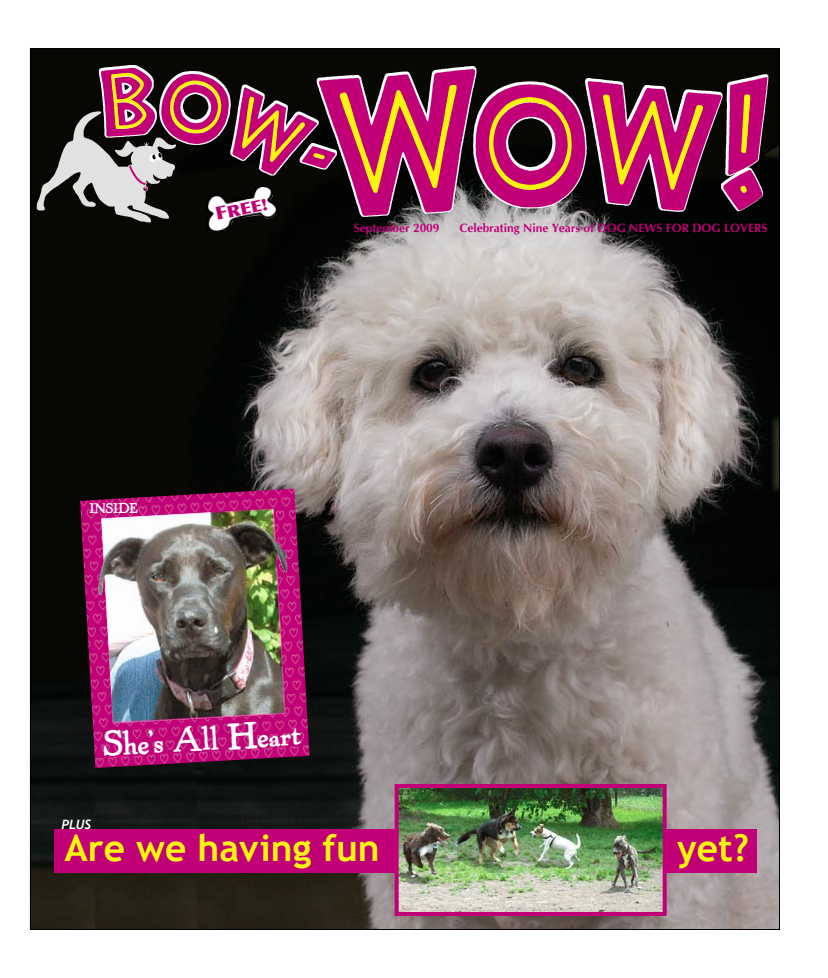
<style>
.page{position:relative;width:828px;height:978px;background:#fff}
.page>*{position:absolute;margin:0;border:0;box-sizing:border-box;transform-origin:0 0}
.t1{font:700 37px "Trebuchet MS";color:#f7f410}
.t2{font:700 31px "Powell Antique";color:#fff}
.t3{font:900 16.2px "Optima";color:#c10077;scale:1.11 1}
.t4{font:italic 700 13px "Trebuchet";color:#fff}
.t5{font:700 12px "CG Omega";color:#c10077}
.t6{font:700 12px "Powell Antique";color:#fff}
.s1{font-size:18px}
</style>
<div class="page">
<img style="left:32px;top:50px;width:746px;height:878px">
<div style="left:55px;top:829px;width:702px;height:44px;background:#c10077"></div>
<svg style="left:202px;top:236px;width:80px;height:8px"></svg>
<img style="left:202px;top:221px;width:81px;height:15px">
<img style="left:98px;top:60px;width:672px;height:161px">
<img style="left:106px;top:70px;width:650px;height:127px">
<img style="left:400px;top:789px;width:262px;height:122px">
<div style="left:395px;top:784px;width:272px;height:132px;border:4px solid #c10077"></div>
<img style="left:80px;top:489px;width:230px;height:279px">
<img style="left:98px;top:509px;width:189px;height:214px">
<img style="left:37px;top:110px;width:139px;height:114px">
<img style="left:143px;top:153px;width:18px;height:38px">
<img style="left:101px;top:508px;width:184px;height:215px">
<h3 class="t3" style="left:214px;top:205px;width:49px;rotate:-12deg"><span class="s1">F</span>REE!</h3>
<p class="t5" style="left:354px;top:221px;width:87px">September 2009</p>
<p class="t5" style="left:459px;top:221px;width:309px">Celebrating Nine Years of DOG NEWS FOR DOG LOVERS</p>
<p class="t6" style="left:89px;top:499px;width:50px">INSIDE</p>
<h2 class="t2" style="left:102px;top:721px;width:199px;rotate:-3deg">She’s All Heart</h2>
<p class="t4" style="left:61px;top:817px;width:31px">PLUS</p>
<h1 class="t1" style="left:64px;top:825px;width:317px">Are we having fun</h1>
<h1 class="t1" style="left:677px;top:825px;width:73px">yet?</h1>
</div>
